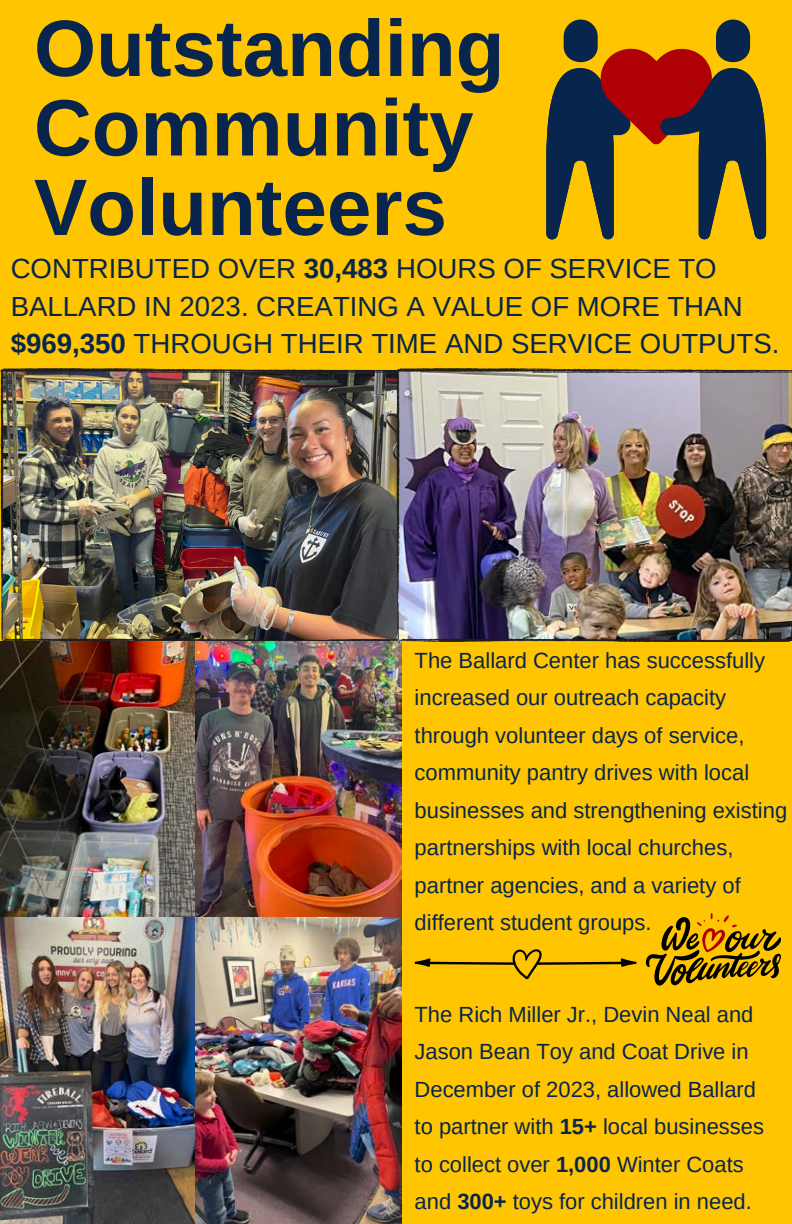
<style>
.page{position:relative;width:792px;height:1224px;background:#ffc500}
.page>*{position:absolute;margin:0;border:0;box-sizing:border-box;transform-origin:0 0}
.t1{font:700 80px/79.6px "Arimo";color:#07254d}
.t2{font:27.6px/37.6px "Arimo";color:#07254d}
.t3{font:22px/37.6px "Arimo";color:#07254d}
.s1{font-weight:700}
</style>
<div class="page">
<svg style="left:546px;top:20px;width:220px;height:219px"></svg>
<img style="left:0;top:369px;width:396px;height:272px">
<img style="left:396px;top:369px;width:396px;height:273px">
<img style="left:0;top:917px;width:195px;height:307px">
<img style="left:0;top:641px;width:401px;height:276px">
<img style="left:195px;top:917px;width:206px;height:307px">
<svg style="left:646px;top:913px;width:135px;height:73px"></svg>
<svg style="left:415px;top:949px;width:222px;height:30px"></svg>
<p class="t1" style="left:34px;top:8px;width:472px">Outstanding<br>Community<br>Volunteers</p>
<p class="t2" style="left:11px;top:250px;width:770px">CONTRIBUTED OVER <span class="s1">30,483</span> HOURS OF SERVICE TO<br>BALLARD IN 2023. CREATING A VALUE OF MORE THAN <span class="s1">$969,350</span> THROUGH THEIR TIME AND SERVICE OUTPUTS.</p>
<p class="t3" style="left:415px;top:641px;width:374px">The Ballard Center has successfully increased our outreach capacity through volunteer days of service, community pantry drives with local businesses and strengthening existing partnerships with local churches, partner agencies, and a variety of different student groups.</p>
<p class="t3" style="left:415px;top:995px;width:351px">The Rich Miller Jr., Devin Neal and Jason Bean Toy and Coat Drive in December of 2023, allowed Ballard to partner with <span class="s1">15+</span> local businesses to collect over <span class="s1">1,000</span> Winter Coats and <span class="s1">300+</span> toys for children in need.</p>
</div>
